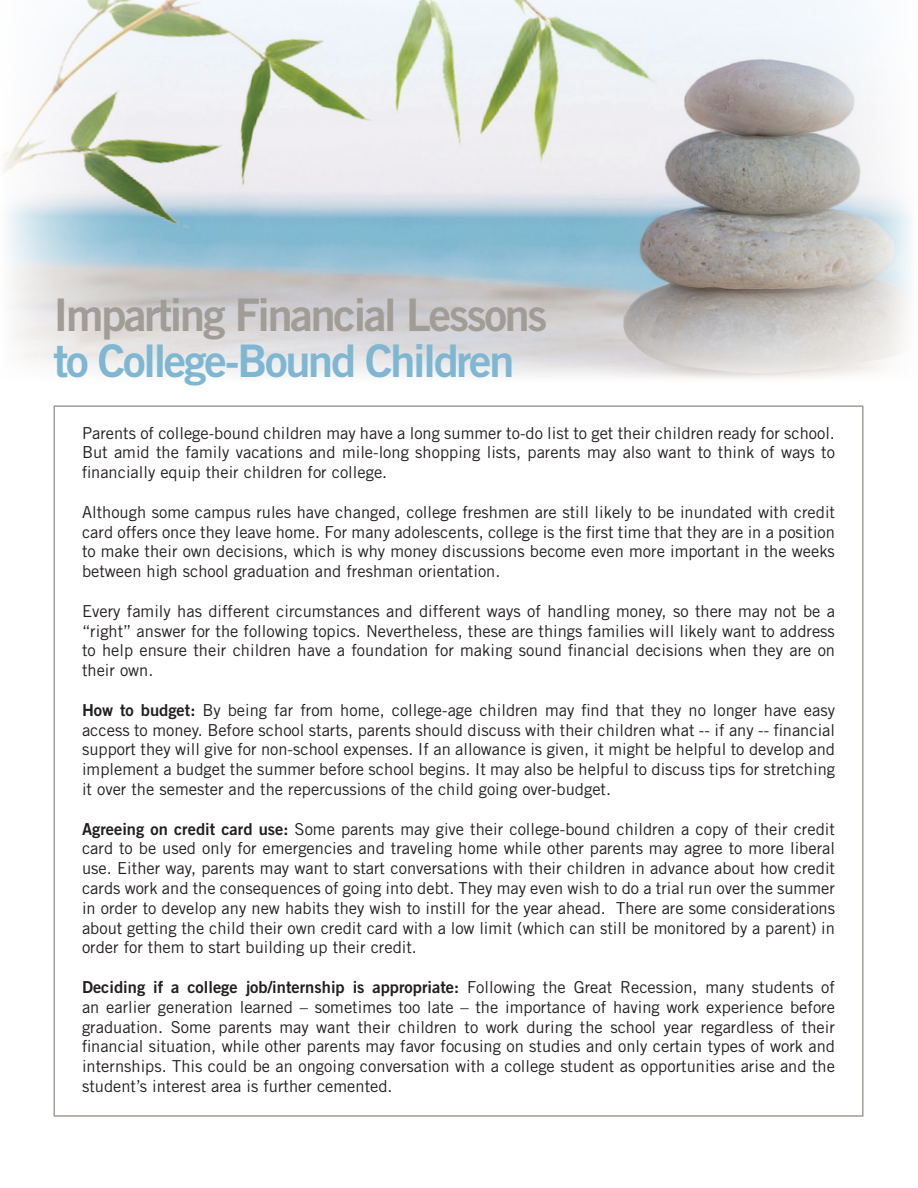
<style>
.page{position:relative;width:918px;height:1188px;background:#fff}
.page>*{position:absolute;margin:0;border:0;box-sizing:border-box;transform-origin:0 0}
.t1{font:45px "Trade Gothic LT Std Bd 2";letter-spacing:-.05em;color:#a19d96}
.t2{font:45px "Trade Gothic LT Std Bd 2";letter-spacing:-.05em;color:#7fb7d2}
.t3{font:16.5px/19.8px "Trade Gothic LT Std";color:#231f20;text-align:justify}
.s1{font-family:"Trade Gothic LT Std Bd 2"}
</style>
<div class="page">
<img style="left:4px;top:0;width:908px;height:379px">
<p class="t1" style="left:54px;top:287px;width:496px">Imparting Financial Lessons</p>
<p class="t2" style="left:54px;top:333px;width:463px">to College-Bound Children</p>
<p class="t3" style="left:82px;top:423px;width:755px">Parents of college-bound children may have a long summer to-do list to get their children ready for school.<br>But amid the family vacations and mile-long shopping lists, parents may also want to think of ways to financially equip their children for college.</p>
<p class="t3" style="left:82px;top:502px;width:755px">Although some campus rules have changed, college freshmen are still likely to be inundated with credit card offers once they leave home. For many adolescents, college is the first time that they are in a position to make their own decisions, which is why money discussions become even more important in the weeks between high school graduation and freshman orientation.</p>
<p class="t3" style="left:82px;top:601px;width:755px">Every family has different circumstances and different ways of handling money, so there may not be a “right” answer for the following topics. Nevertheless, these are things families will likely want to address to help ensure their children have a foundation for making sound financial decisions when they are on their own.</p>
<p class="t3" style="left:82px;top:700px;width:755px"><span class="s1">How to budget:</span> By being far from home, college-age children may find that they no longer have easy access to money. Before school starts, parents should discuss with their children what -- if any -- financial support they will give for non-school expenses. If an allowance is given, it might be helpful to develop and implement a budget the summer before school begins. It may also be helpful to discuss tips for stretching it over the semester and the repercussions of the child going over-budget.</p>
<p class="t3" style="left:82px;top:819px;width:755px"><span class="s1">Agreeing on credit card use:</span> Some parents may give their college-bound children a copy of their credit card to be used only for emergencies and traveling home while other parents may agree to more liberal use. Either way, parents may want to start conversations with their children in advance about how credit cards work and the consequences of going into debt. They may even wish to do a trial run over the summer in order to develop any new habits they wish to instill for the year ahead. There are some considerations about getting the child their own credit card with a low limit (which can still be monitored by a parent) in order for them to start building up their credit.</p>
<p class="t3" style="left:82px;top:977px;width:755px"><span class="s1">Deciding if a college job/internship is appropriate:</span> Following the Great Recession, many students of an earlier generation learned – sometimes too late – the importance of having work experience before graduation. Some parents may want their children to work during the school year regardless of their financial situation, while other parents may favor focusing on studies and only certain types of work and internships. This could be an ongoing conversation with a college student as opportunities arise and the student’s interest area is further cemented.</p>
</div>
